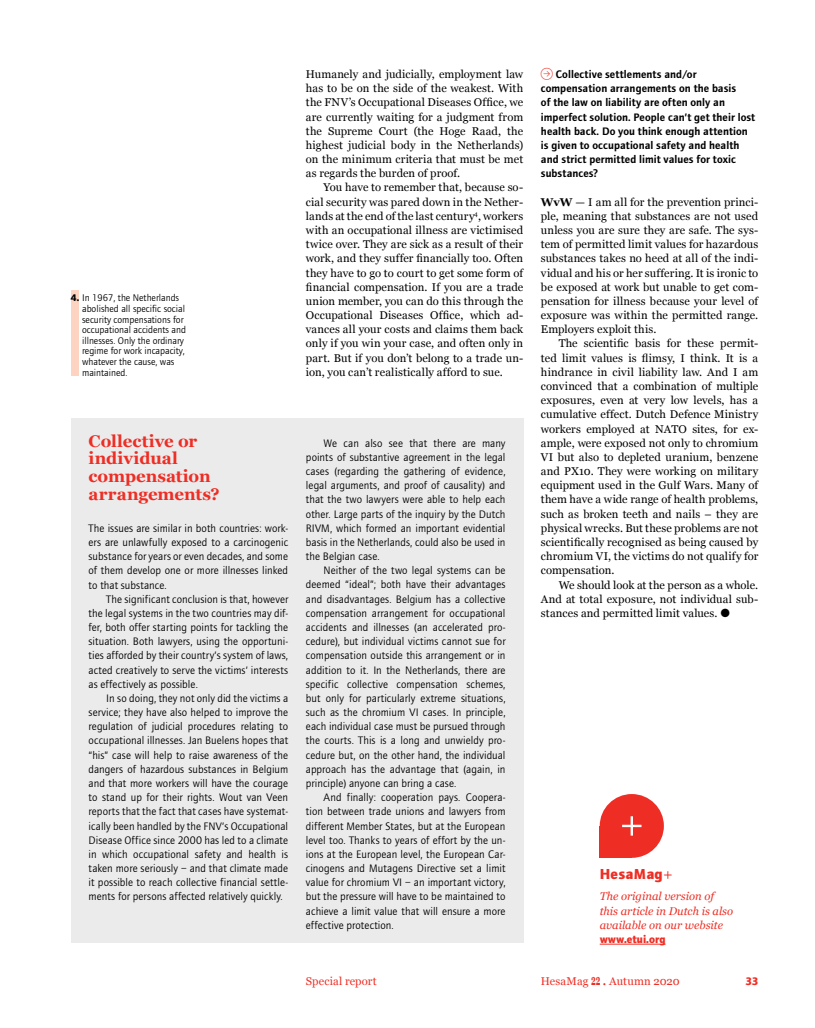
<style>
.page{position:relative;width:815px;height:1028px;background:#fff}
.page>*{position:absolute;margin:0;border:0;box-sizing:border-box;transform-origin:0 0}
.t1{font:700 16.88px/17.8px "Georgia";letter-spacing:-.005em;color:#ee2e24}
.t2{font:15px "etui Foundry Journal bold";letter-spacing:.02em;color:#ee2e24}
.t3{font:11.25px/14.1px "etui Foundry Journal book";letter-spacing:.005em;color:#000;text-align:justify}
.t4{font:11.25px/14.1px "Georgia";letter-spacing:.01em;color:#000;text-align:justify}
.t5{font:11.25px/14.1px "etui Foundry Journal Demi";letter-spacing:.005em;color:#000}
.t6{font:italic 11.25px/14.1px "Georgia";color:#ee2e24}
.t7{font:11.25px "Georgia";letter-spacing:.01em;color:#ee2e24}
.t8{font:11.25px "etui Foundry Journal bold";color:#ee2e24}
.t9{font:10px/10.6px "etui Foundry Journal book";color:#000}
.s1{font-family:"etui Foundry Journal bold"}
.s2{font-family:"Inter";font-weight:300;font-size:8.75px;color:#ee2e24}
.s3{font-weight:700}
.s4{font-family:"Inter";font-weight:300}
.s5{font-family:"Georgia"}
.s6{font-weight:700;font-size:14.88px}
.s7{font-size:15px}
</style>
<div class="page">
<div style="left:71px;top:291px;width:7px;height:85px;background:#fdd4c2"></div>
<div style="left:71px;top:418px;width:452px;height:525px;background:#ebebec"></div>
<hr style="left:600px;top:944px;width:66px;height:1px;background:#ee2e24">
<div style="left:600px;top:826px;width:32px;height:31px;background:#ee2e24"></div>
<div style="left:600px;top:794px;width:64px;height:63px;background:#ee2e24;border-radius:50%"></div>
<svg style="left:622px;top:816px;width:19px;height:19px"></svg>
<p class="t9" style="left:82px;top:293px;width:105px;text-indent:-11px"><span class="s1">4.</span> In 1967, the Netherlands abolished all specific social security compensations for occupational accidents and illnesses. Only the ordinary regime for work incapacity, whatever the cause, was maintained.</p>
<p class="t4" style="left:306px;top:67px;width:219px">Humanely and judicially, employment law has to be on the side of the weakest. With the FNV’s Occupational Diseases Office, we are currently waiting for a judgment from the Supreme Court (the Hoge Raad, the highest judicial body in the Netherlands) on the minimum criteria that must be met as regards the burden of proof.</p>
<p class="t4" style="left:306px;top:180px;width:219px;text-indent:18px">You have to remember that, because so&shy;cial security was pared down in the Nether&shy;lands at the end of the last century<sup>4</sup>, workers with an occupational illness are victimised twice over. They are sick as a result of their work, and they suffer financially too. Often they have to go to court to get some form of financial compensation. If you are a trade union member, you can do this through the Occupational Diseases Office, which ad&shy;vances all your costs and claims them back only if you win your case, and often only in part. But if you don’t belong to a trade un&shy;ion, you can’t realistically afford to sue.</p>
<h1 class="t1" style="left:89px;top:432px;width:133px">Collective or individual compensation arrangements?</h1>
<p class="t3" style="left:306px;top:436px;width:201px;text-indent:18px">We can also see that there are many points of substantive agreement in the legal cases (regarding the gathering of evidence, legal arguments, and proof of causality) and that the two lawyers were able to help each other. Large parts of the inquiry by the Dutch RIVM, which formed an important evidential basis in the Netherlands, could also be used in the Belgian case.</p>
<p class="t3" style="left:306px;top:563px;width:201px;text-indent:18px">Neither of the two legal systems can be deemed “ideal”; both have their advantages and disadvantages. Belgium has a collective compensation arrangement for occupational accidents and illnesses (an accelerated pro&shy;cedure), but individual victims cannot sue for compensation outside this arrangement or in addition to it. In the Netherlands, there are specific collective compensation schemes, but only for particularly extreme situations, such as the chromium VI cases. In principle, each individual case must be pursued through the courts. This is a long and unwieldy pro&shy;cedure but, on the other hand, the individual approach has the advantage that (again, in principle) anyone can bring a case.</p>
<p class="t3" style="left:306px;top:790px;width:201px;text-indent:18px">And finally: cooperation pays. Coopera&shy;tion between trade unions and lawyers from different Member States, but at the European level too. Thanks to years of effort by the un&shy;ions at the European level, the European Car&shy;cinogens and Mutagens Directive set a limit value for chromium VI – an important victory, but the pressure will have to be maintained to achieve a limit value that will ensure a more effective protection.</p>
<p class="t3" style="left:89px;top:521px;width:201px">The issues are similar in both countries: work&shy;ers are unlawfully exposed to a carcinogenic substance for years or even decades, and some of them develop one or more illnesses linked to that substance.</p>
<p class="t3" style="left:89px;top:592px;width:201px;text-indent:18px">The significant conclusion is that, however the legal systems in the two countries may dif&shy;fer, both offer starting points for tackling the situation. Both lawyers, using the opportuni&shy;ties afforded by their country’s system of laws, acted creatively to serve the victims’ interests as effectively as possible.</p>
<p class="t3" style="left:89px;top:691px;width:201px;text-indent:18px">In so doing, they not only did the victims a service; they have also helped to improve the regulation of judicial procedures relating to occupational illnesses. Jan Buelens hopes that “his” case will help to raise awareness of the dangers of hazardous substances in Belgium and that more workers will have the courage to stand up for their rights. Wout van Veen reports that the fact that cases have systemat&shy;ically been handled by the FNV’s Occupational Disease Office since 2000 has led to a climate in which occupational safety and health is taken more seriously – and that climate made it possible to reach collective financial settle&shy;ments for persons affected relatively quickly.</p>
<p class="t5" style="left:541px;top:67px;width:216px"><span class="s2">→⃝</span> Collective settlements and/or compensation arrangements on the basis<br>of the law on liability are often only an imperfect solution. People can’t get their lost health back. Do you think enough attention is given to occupational safety and health and strict permitted limit values for toxic substances?</p>
<p class="t4" style="left:541px;top:195px;width:219px"><span class="s3">WvW</span> — I am all for the prevention princi&shy;ple, meaning that substances are not used unless you are sure they are safe. The sys&shy;tem of permitted limit values for hazardous substances takes no heed at all of the indi&shy;vidual and his or her suffering. It is ironic to be exposed at work but unable to get com&shy;pensation for illness because your level of exposure was within the permitted range.<br>Employers exploit this.</p>
<p class="t4" style="left:541px;top:336px;width:219px;text-indent:18px">The scientific basis for these permit&shy;ted limit values is flimsy, I think. It is a hindrance in civil liability law. And I am convinced that a combination of multiple exposures, even at very low levels, has a cumulative effect. Dutch Defence Ministry workers employed at NATO sites, for ex&shy;ample, were exposed not only to chromium VI but also to depleted uranium, benzene and PX10. They were working on military equipment used in the Gulf Wars. Many of them have a wide range of health problems, such as broken teeth and nails – they are physical wrecks. But these problems are not scientifically recognised as being caused by chromium VI, the victims do not qualify for compensation.</p>
<p class="t4" style="left:541px;top:577px;width:219px;text-indent:18px">We should look at the person as a whole.<br>And at total exposure, not individual sub&shy;stances and permitted limit values. <span class="s4">●</span></p>
<h2 class="t2" style="left:600px;top:865px;width:75px">HesaMag<span class="s5">+</span></h2>
<p class="t6" style="left:600px;top:889px;width:135px">The original version of this article in Dutch is also available on our website</p>
<p class="t8" style="left:600px;top:932px;width:67px">www.etui.org</p>
<p class="t7" style="left:306px;top:975px;width:72px">Special report</p>
<p class="t7" style="left:541px;top:975px;width:140px">HesaMag <span class="s6">22</span> <span class="s7">.</span> Autumn 2020</p>
<p class="t8" style="left:745px;top:975px;width:14px">33</p>
</div>
